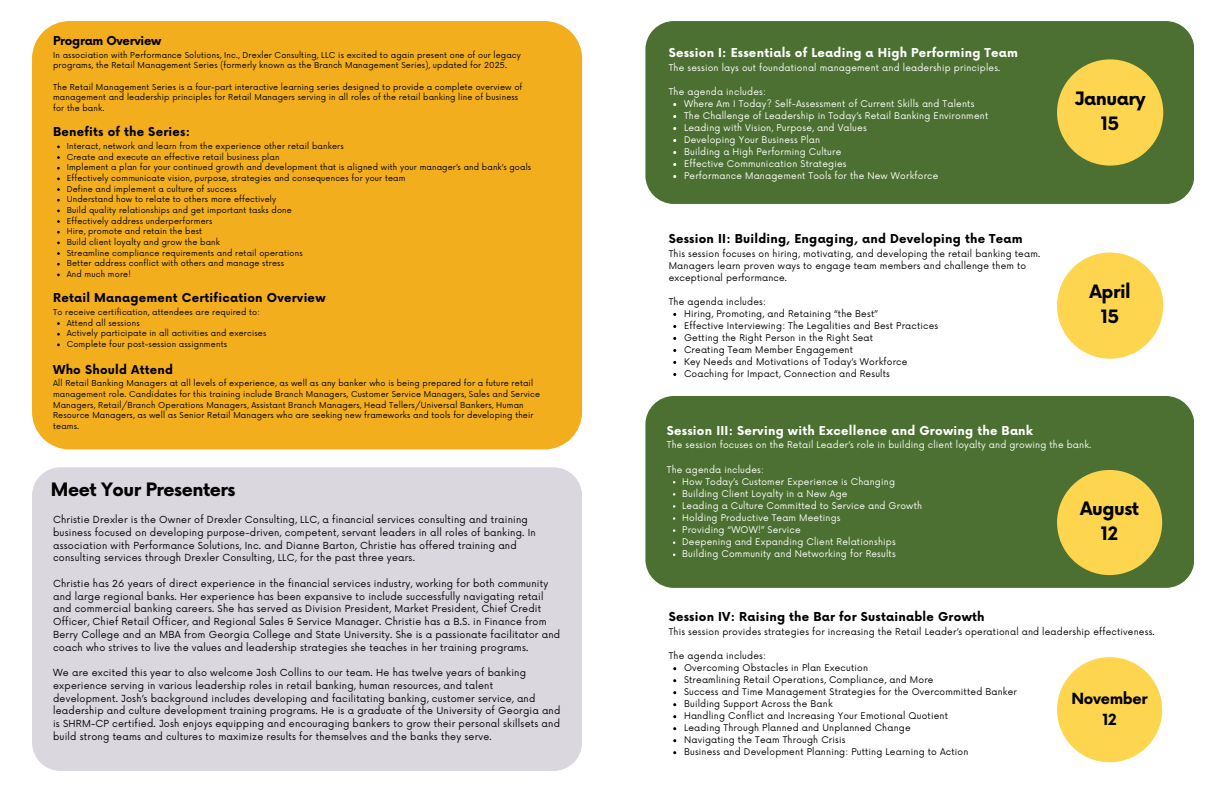
<style>
.page{position:relative;width:1224px;height:792px;background:#fff}
.page>*{position:absolute;margin:0;border:0;box-sizing:border-box;transform-origin:0 0}
.t1{font:700 18px/24.8px "Now";letter-spacing:-.025em;color:#000;text-align:center}
.t2{font:700 15px/21px "Now";letter-spacing:-.025em;color:#000;text-align:center}
.t3{font:700 12px "Now";letter-spacing:.02em;color:#000}
.t4{font:700 12px "Now";letter-spacing:.02em;color:#fff}
.t5{font:700 12px "Now";letter-spacing:-.025em;color:#000}
.t6{font:9.5px/12.8px "Now";letter-spacing:.02em;color:#000}
.t7{font:9px/12px "Now";letter-spacing:.02em;color:#000}
.t8{font:9px "Now";letter-spacing:.02em;color:#fff}
.t9{font:8px/10.7px "Now";letter-spacing:.02em;color:#000}
</style>
<div class="page">
<div style="left:32px;top:467px;width:550px;height:304px;background:#dad7de;border-radius:28px"></div>
<div style="left:645px;top:21px;width:549px;height:183px;background:#4c7031;border-radius:28px"></div>
<div style="left:645px;top:396px;width:549px;height:192px;background:#4c7031;border-radius:28px"></div>
<div style="left:32px;top:21px;width:550px;height:428px;background:#f2ae1c"></div>
<div style="left:1057px;top:59px;width:106px;height:107px;background:#fdd54f;border-radius:50%"></div>
<div style="left:1057px;top:252px;width:106px;height:107px;background:#fdd54f;border-radius:50%"></div>
<div style="left:1057px;top:470px;width:105px;height:105px;background:#fdd54f;border-radius:50%"></div>
<div style="left:1057px;top:657px;width:105px;height:105px;background:#fdd54f;border-radius:50%"></div>
<p class="t5" style="left:53px;top:34px;width:110px">Program Overview</p>
<p class="t9" style="left:53px;top:50px;width:469px">In association with Performance Solutions, Inc., Drexler Consulting, LLC is excited to again present one of our legacy programs, the Retail Management Series (formerly known as the Branch Management Series), updated for 2025.</p>
<p class="t9" style="left:53px;top:82px;width:471px">The Retail Management Series is a four-part interactive learning series designed to provide a complete overview of</p>
<p class="t9" style="left:53px;top:92px;width:467px">management and leadership principles for Retail Managers serving in all roles of the retail banking line of business</p>
<p class="t9" style="left:53px;top:103px;width:53px">for the bank.</p>
<h3 class="t3" style="left:53px;top:125px;width:138px">Benefits of the Series:</h3>
<p class="t9" style="left:67px;top:141px;width:278px">Interact, network and learn from the experience other retail bankers</p>
<p class="t9" style="left:67px;top:152px;width:214px">Create and execute an effective retail business plan</p>
<p class="t9" style="left:67px;top:162px;width:466px">Implement a plan for your continued growth and development that is aligned with your manager’s and bank’s goals</p>
<p class="t9" style="left:67px;top:173px;width:340px">Effectively communicate vision, purpose, strategies and consequences for your team</p>
<p class="t9" style="left:67px;top:184px;width:172px">Define and implement a culture of success</p>
<p class="t9" style="left:67px;top:194px;width:211px">Understand how to relate to others more effectively</p>
<p class="t9" style="left:67px;top:205px;width:227px">Build quality relationships and get important tasks done</p>
<p class="t9" style="left:67px;top:216px;width:147px">Effectively address underperformers</p>
<p class="t9" style="left:67px;top:226px;width:137px">Hire, promote and retain the best</p>
<p class="t9" style="left:67px;top:237px;width:155px">Build client loyalty and grow the bank</p>
<p class="t9" style="left:67px;top:248px;width:237px">Streamline compliance requirements and retail operations</p>
<p class="t9" style="left:67px;top:258px;width:219px">Better address conflict with others and manage stress</p>
<p class="t9" style="left:67px;top:269px;width:66px">And much more!</p>
<p class="t3" style="left:53px;top:291px;width:274px">Retail Management Certification Overview</p>
<p class="t9" style="left:53px;top:307px;width:208px">To receive certification, attendees are required to:</p>
<p class="t9" style="left:67px;top:318px;width:74px">Attend all sessions</p>
<p class="t9" style="left:67px;top:328px;width:201px">Actively participate in all activities and exercises</p>
<p class="t9" style="left:67px;top:339px;width:162px">Complete four post-session assignments</p>
<p class="t3" style="left:53px;top:363px;width:122px">Who Should Attend</p>
<p class="t9" style="left:53px;top:378px;width:489px">All Retail Banking Managers at all levels of experience, as well as any banker who is being prepared for a future retail management role. Candidates for this training include Branch Managers, Customer Service Managers, Sales and Service Managers, Retail/Branch Operations Managers, Assistant Branch Managers, Head Tellers/Universal Bankers, Human Resource Managers, as well as Senior Retail Managers who are seeking new frameworks and tools for developing their teams.</p>
<p class="t1" style="left:51px;top:479px;width:186px">Meet Your Presenters</p>
<p class="t6" style="left:53px;top:514px;width:484px">Christie Drexler is the Owner of Drexler Consulting, LLC, a financial services consulting and training business focused on developing purpose-driven, competent, servant leaders in all roles of banking. In association with Performance Solutions, Inc. and Dianne Barton, Christie has offered training and consulting services through Drexler Consulting, LLC, for the past three years.</p>
<p class="t6" style="left:53px;top:578px;width:509px">Christie has 26 years of direct experience in the financial services industry, working for both community and large regional banks. Her experience has been expansive to include successfully navigating retail and commercial banking careers. She has served as Division President, Market President, Chief Credit Officer, Chief Retail Officer, and Regional Sales &amp; Service Manager. Christie has a B.S. in Finance from Berry College and an MBA from Georgia College and State University. She is a passionate facilitator and coach who strives to live the values and leadership strategies she teaches in her training programs.</p>
<p class="t6" style="left:53px;top:667px;width:509px">We are excited this year to also welcome Josh Collins to our team. He has twelve years of banking experience serving in various leadership roles in retail banking, human resources, and talent development. Josh’s background includes developing and facilitating banking, customer service, and leadership and culture development training programs. He is a graduate of the University of Georgia and is SHRM-CP certified. Josh enjoys equipping and encouraging bankers to grow their personal skillsets and build strong teams and cultures to maximize results for themselves and the banks they serve.</p>
<h1 class="t4" style="left:669px;top:46px;width:351px">Session I: Essentials of Leading a High Performing Team</h1>
<h1 class="t8" style="left:669px;top:62px;width:333px">The session lays out foundational management and leadership principles.</h1>
<h4 class="t8" style="left:669px;top:86px;width:99px">The agenda includes:</h4>
<h4 class="t8" style="left:684px;top:98px;width:292px">Where Am I Today? Self-Assessment of Current Skills and Talents</h4>
<h4 class="t8" style="left:684px;top:110px;width:306px">The Challenge of Leadership in Today’s Retail Banking Environment</h4>
<h4 class="t8" style="left:684px;top:122px;width:184px">Leading with Vision, Purpose, and Values</h4>
<h4 class="t8" style="left:684px;top:134px;width:138px">Developing Your Business Plan</h4>
<p class="t8" style="left:684px;top:146px;width:159px">Building a High Performing Culture</p>
<p class="t8" style="left:684px;top:158px;width:164px">Effective Communication Strategies</p>
<p class="t8" style="left:684px;top:170px;width:256px">Performance Management Tools for the New Workforce</p>
<h1 class="t3" style="left:669px;top:232px;width:355px">Session II: Building, Engaging, and Developing the Team</h1>
<h1 class="t7" style="left:669px;top:248px;width:373px">This session focuses on hiring, motivating, and developing the retail banking team.<br>Managers learn proven ways to engage team members and challenge them to exceptional performance.</h1>
<h4 class="t7" style="left:669px;top:296px;width:99px">The agenda includes:</h4>
<h4 class="t7" style="left:684px;top:308px;width:195px">Hiring, Promoting, and Retaining “the Best”</h4>
<p class="t7" style="left:684px;top:320px;width:256px">Effective Interviewing: The Legalities and Best Practices</p>
<p class="t7" style="left:684px;top:332px;width:191px">Getting the Right Person in the Right Seat</p>
<p class="t7" style="left:684px;top:344px;width:170px">Creating Team Member Engagement</p>
<p class="t7" style="left:684px;top:356px;width:225px">Key Needs and Motivations of Today’s Workforce</p>
<p class="t7" style="left:684px;top:368px;width:207px">Coaching for Impact, Connection and Results</p>
<p class="t1" style="left:1075px;top:87px;width:73px">January<br>15</p>
<p class="t1" style="left:1090px;top:280px;width:43px">April<br>15</p>
<p class="t4" style="left:667px;top:424px;width:368px">Session III: Serving with Excellence and Growing the Bank</p>
<p class="t8" style="left:667px;top:440px;width:426px">The session focuses on the Retail Leader’s role in building client loyalty and growing the bank.</p>
<h1 class="t8" style="left:667px;top:464px;width:98px">The agenda includes:</h1>
<h4 class="t8" style="left:682px;top:476px;width:214px">How Today’s Customer Experience is Changing</h4>
<h4 class="t8" style="left:682px;top:489px;width:167px">Building Client Loyalty in a New Age</h4>
<p class="t8" style="left:682px;top:501px;width:241px">Leading a Culture Committed to Service and Growth</p>
<p class="t8" style="left:682px;top:513px;width:160px">Holding Productive Team Meetings</p>
<p class="t8" style="left:682px;top:525px;width:120px">Providing “WOW!” Service</p>
<p class="t8" style="left:682px;top:537px;width:215px">Deepening and Expanding Client Relationships</p>
<p class="t8" style="left:682px;top:549px;width:215px">Building Community and Networking for Results</p>
<p class="t1" style="left:1080px;top:497px;width:61px">August<br>12</p>
<p class="t3" style="left:669px;top:611px;width:317px">Session IV: Raising the Bar for Sustainable Growth</p>
<p class="t7" style="left:669px;top:626px;width:487px">This session provides strategies for increasing the Retail Leader’s operational and leadership effectiveness.</p>
<p class="t7" style="left:669px;top:650px;width:99px">The agenda includes:</p>
<h1 class="t7" style="left:684px;top:662px;width:186px">Overcoming Obstacles in Plan Execution</h1>
<h4 class="t7" style="left:684px;top:674px;width:251px">Streamlining Retail Operations, Compliance, and More</h4>
<h4 class="t7" style="left:684px;top:686px;width:334px">Success and Time Management Strategies for the Overcommitted Banker</h4>
<p class="t7" style="left:684px;top:698px;width:150px">Building Support Across the Bank</p>
<p class="t7" style="left:684px;top:710px;width:265px">Handling Conflict and Increasing Your Emotional Quotient</p>
<p class="t7" style="left:684px;top:722px;width:228px">Leading Through Planned and Unplanned Change</p>
<p class="t7" style="left:684px;top:734px;width:163px">Navigating the Team Through Crisis</p>
<p class="t7" style="left:684px;top:746px;width:286px">Business and Development Planning: Putting Learning to Action</p>
<h2 class="t2" style="left:1072px;top:689px;width:78px">November<br>12</h2>
</div>
